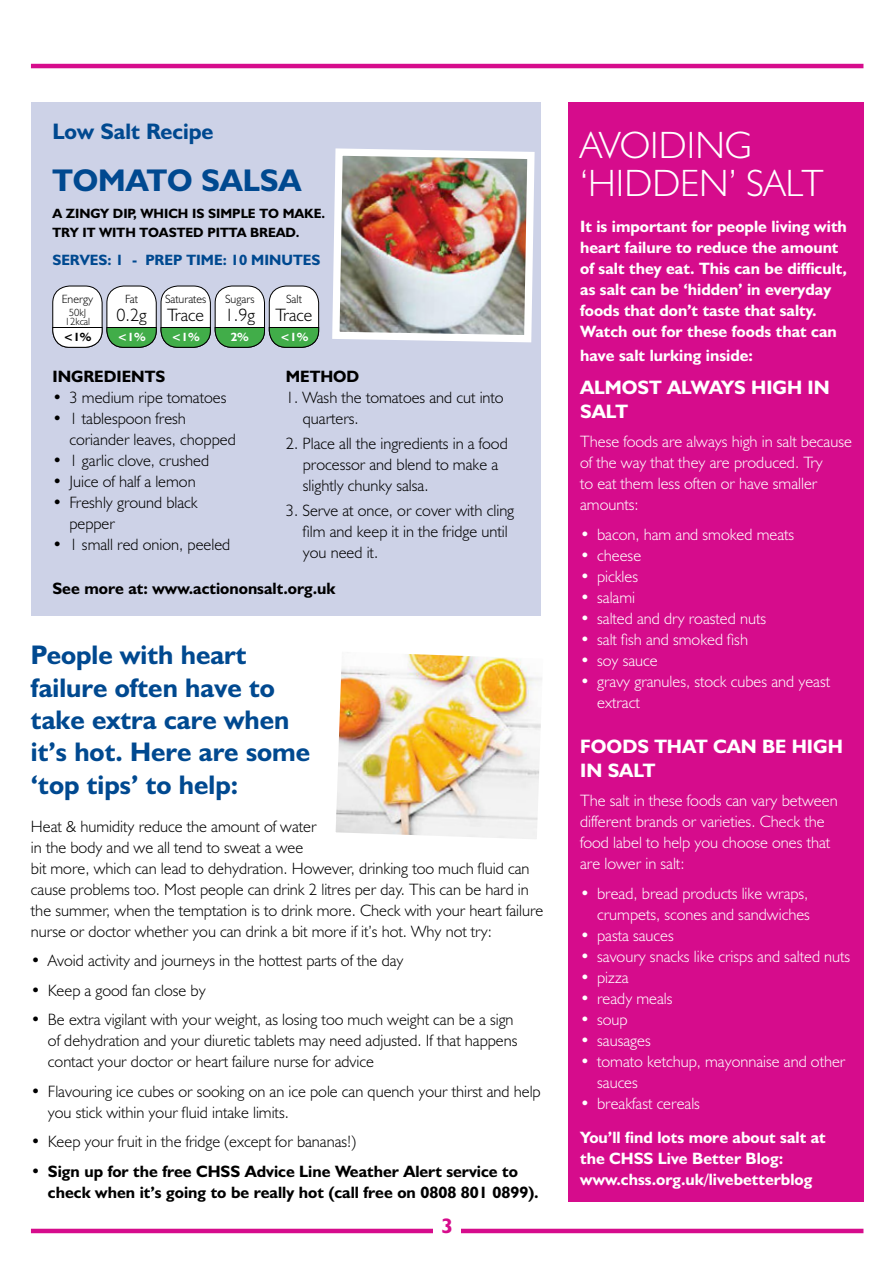
<style>
.page{position:relative;width:893px;height:1263px;background:#fff}
.page>*{position:absolute;margin:0;border:0;box-sizing:border-box;transform-origin:0 0}
.t1{font:300 38.25px/38.1px "Humanist 521 BT";color:#fff}
.t2{font:700 31.5px "Humanist 521 BT";color:#004990}
.t3{font:700 27px/32.4px "Humanist 521 BT";color:#004990}
.t4{font:700 22.5px "Humanist 521 BT";color:#004990}
.t5{font:700 21px "Humanist 521 BT";color:#d60c8c}
.t6{font:700 19.5px/24px "Humanist 521 BT";color:#fff}
.t7{font:300 18px "Humanist 521 BT";color:#000}
.t8{font:300 16.5px/21px "Humanist 521 BT";color:#000}
.t9{font:300 16.5px/21px "Humanist 521 BT";color:#fff}
.t10{font:700 16.5px/21px "Humanist 521 BT";color:#fff}
.t11{font:700 16.5px/36px "Humanist 521 BT";color:#000}
.t12{font:700 15px "Humanist 521 BT";color:#004990}
.t13{font:700 13.5px/19.5px "Humanist 521 BT";color:#000}
.t14{font:300 12px "Humanist 521 BT";color:#000}
.t15{font:700 12px "Humanist 521 BT";color:#fff}
.t16{font:700 12px "Humanist 521 BT";color:#000}
.t17{font:300 10.5px/9px "Humanist 521 BT";color:#000;text-align:center}
.s1{font-weight:300}
</style>
<div class="page">
<div style="left:568px;top:102px;width:295px;height:1100px;background:#d60c8c"></div>
<div style="left:31px;top:102px;width:510px;height:514px;background:#cdd2e7"></div>
<hr style="left:31px;top:64px;width:832px;height:4px;background:#d60c8c">
<hr style="left:31px;top:1229px;width:832px;height:4px;background:#d60c8c">
<div style="left:433px;top:1217px;width:28px;height:46px;background:#fff"></div>
<div style="left:107px;top:286px;width:49px;height:61px;background:#fff;border-radius:17px"></div>
<div style="left:107px;top:286px;width:50px;height:62px;border:1px solid #000;border-radius:17px"></div>
<div style="left:161px;top:286px;width:49px;height:61px;background:#fff;border-radius:17px"></div>
<div style="left:161px;top:286px;width:50px;height:62px;border:1px solid #000;border-radius:17px"></div>
<div style="left:215px;top:286px;width:49px;height:61px;background:#fff;border-radius:17px"></div>
<div style="left:215px;top:286px;width:50px;height:62px;border:1px solid #000;border-radius:17px"></div>
<div style="left:269px;top:286px;width:50px;height:61px;background:#fff;border-radius:17px"></div>
<div style="left:269px;top:286px;width:50px;height:62px;border:1px solid #000;border-radius:17px"></div>
<div style="left:53px;top:286px;width:49px;height:61px;background:#fff;border-radius:17px"></div>
<div style="left:52px;top:286px;width:50px;height:62px;border:1px solid #000;border-radius:17px"></div>
<svg style="left:52px;top:327px;width:267px;height:21px"></svg>
<img style="left:332px;top:148px;width:203px;height:195px">
<img style="left:335px;top:654px;width:207px;height:185px">
<p class="t4" style="left:52px;top:117px;width:163px">Low Salt Recipe</p>
<h1 class="t2" style="left:52px;top:161px;width:250px">TOMATO SALSA</h1>
<h5 class="t13" style="left:52px;top:203px;width:274px">A ZINGY DIP, WHICH IS SIMPLE TO MAKE.<br>TRY IT WITH TOASTED PITTA BREAD.</h5>
<p class="t12" style="left:52px;top:251px;width:269px">SERVES: 1 - PREP TIME: 10 MINUTES</p>
<p class="t14" style="left:125px;top:292px;width:15px">Fat</p>
<p class="t7" style="left:116px;top:304px;width:32px">0.2g</p>
<p class="t14" style="left:165px;top:292px;width:43px">Saturates</p>
<p class="t7" style="left:167px;top:304px;width:38px">Trace</p>
<p class="t14" style="left:225px;top:292px;width:31px">Sugars</p>
<p class="t7" style="left:225px;top:304px;width:32px">1.9g</p>
<p class="t14" style="left:286px;top:292px;width:17px">Salt</p>
<p class="t7" style="left:276px;top:304px;width:38px">Trace</p>
<p class="t14" style="left:62px;top:292px;width:33px">Energy</p>
<p class="t17" style="left:65px;top:307px;width:27px">50kJ<br>12kcal</p>
<p class="t16" style="left:63px;top:329px;width:30px">&lt;1%</p>
<p class="t15" style="left:117px;top:329px;width:30px">&lt;1%</p>
<p class="t15" style="left:172px;top:329px;width:30px">&lt;1%</p>
<p class="t15" style="left:231px;top:329px;width:20px">2%</p>
<p class="t15" style="left:280px;top:329px;width:30px">&lt;1%</p>
<p class="t11" style="left:52px;top:358px;width:114px">INGREDIENTS</p>
<p class="t11" style="left:286px;top:358px;width:75px">METHOD</p>
<p class="t8" style="left:52px;top:386px;width:175px">• 3 medium ripe tomatoes</p>
<p class="t8" style="left:286px;top:386px;width:219px">1. Wash the tomatoes and cut into</p>
<p class="t8" style="left:52px;top:407px;width:135px">• 1 tablespoon fresh</p>
<p class="t8" style="left:303px;top:407px;width:57px">quarters.</p>
<p class="t8" style="left:69px;top:428px;width:168px">coriander leaves, chopped</p>
<p class="t8" style="left:286px;top:432px;width:223px">2. Place all the ingredients in a food</p>
<p class="t8" style="left:52px;top:449px;width:158px">• 1 garlic clove, crushed</p>
<p class="t8" style="left:303px;top:453px;width:197px">processor and blend to make a</p>
<p class="t8" style="left:52px;top:470px;width:145px">• Juice of half a lemon</p>
<p class="t8" style="left:303px;top:474px;width:127px">slightly chunky salsa.</p>
<p class="t8" style="left:52px;top:491px;width:147px">• Freshly ground black</p>
<p class="t8" style="left:286px;top:500px;width:230px">3. Serve at once, or cover with cling</p>
<p class="t8" style="left:69px;top:512px;width:47px">pepper</p>
<p class="t8" style="left:303px;top:521px;width:206px">film and keep it in the fridge until</p>
<p class="t8" style="left:52px;top:533px;width:179px">• 1 small red onion, peeled</p>
<p class="t11" style="left:52px;top:534px;width:327px;text-indent:250px"><span class="s1">you need it.<br></span>See more at: www.actiononsalt.org.uk</p>
<h2 class="t3" style="left:31px;top:638px;width:281px">People with heart failure often have to take extra care when it’s hot. Here are some ‘top tips’ to help:</h2>
<p class="t8" style="left:31px;top:815px;width:514px">Heat &amp; humidity reduce the amount of water<br>in the body and we all tend to sweat a wee<br>bit more, which can lead to dehydration. However, drinking too much fluid can cause problems too. Most people can drink 2 litres per day. This can be hard in the summer, when the temptation is to drink more. Check with your heart failure nurse or doctor whether you can drink a bit more if it’s hot. Why not try:</p>
<p class="t8" style="left:31px;top:950px;width:374px">• Avoid activity and journeys in the hottest parts of the day</p>
<p class="t8" style="left:31px;top:979px;width:176px">• Keep a good fan close by</p>
<p class="t8" style="left:48px;top:1009px;width:471px;text-indent:-17px">• Be extra vigilant with your weight, as losing too much weight can be a sign of dehydration and your diuretic tablets may need adjusted. If that happens contact your doctor or heart failure nurse for advice</p>
<p class="t8" style="left:48px;top:1080px;width:494px;text-indent:-17px">• Flavouring ice cubes or sooking on an ice pole can quench your thirst and help you stick within your fluid intake limits.</p>
<p class="t8" style="left:31px;top:1131px;width:327px">• Keep your fruit in the fridge (except for bananas!)</p>
<p class="t11" style="left:48px;top:1160px;width:492px;line-height:21px;text-indent:-17px">• Sign up for the free CHSS Advice Line Weather Alert service to check when it’s going to be really hot (call free on 0808 801 0899).</p>
<p class="t5" style="left:441px;top:1212px;width:13px">3</p>
<p class="t1" style="left:580px;top:126px;width:245px">AVOIDING ‘HIDDEN’ SALT</p>
<p class="t10" style="left:580px;top:215px;width:268px">It is important for people living with heart failure to reduce the amount of salt they eat. This can be difficult, as salt can be ‘hidden’ in everyday foods that don’t taste that salty.<br>Watch out for these foods that can</p>
<p class="t10" style="left:580px;top:344px;width:174px">have salt lurking inside:</p>
<p class="t6" style="left:580px;top:374px;width:251px">ALMOST ALWAYS HIGH IN<br>SALT</p>
<p class="t9" style="left:580px;top:431px;width:273px">These foods are always high in salt because of the way that they are produced. Try<br>to eat them less often or have smaller amounts:</p>
<p class="t9" style="left:580px;top:523px;width:216px">• bacon, ham and smoked meats</p>
<p class="t9" style="left:580px;top:544px;width:63px">• cheese</p>
<p class="t9" style="left:580px;top:565px;width:60px">• pickles</p>
<p class="t9" style="left:580px;top:586px;width:56px">• salami</p>
<p class="t9" style="left:580px;top:607px;width:187px">• salted and dry roasted nuts</p>
<p class="t9" style="left:580px;top:628px;width:169px">• salt fish and smoked fish</p>
<p class="t9" style="left:580px;top:649px;width:79px">• soy sauce</p>
<p class="t9" style="left:597px;top:670px;width:234px;text-indent:-17px">• gravy granules, stock cubes and yeast extract</p>
<p class="t6" style="left:580px;top:734px;width:264px">FOODS THAT CAN BE HIGH<br>IN SALT</p>
<p class="t9" style="left:580px;top:790px;width:259px">The salt in these foods can vary between different brands or varieties. Check the food label to help you choose ones that are lower in salt:</p>
<p class="t9" style="left:580px;top:882px;width:231px;text-align:right">• bread, bread products like wraps, crumpets, scones and sandwiches</p>
<p class="t9" style="left:580px;top:924px;width:95px">• pasta sauces</p>
<p class="t9" style="left:580px;top:945px;width:272px">• savoury snacks like crisps and salted nuts</p>
<p class="t9" style="left:580px;top:966px;width:50px">• pizza</p>
<p class="t9" style="left:580px;top:987px;width:94px">• ready meals</p>
<p class="t9" style="left:580px;top:1008px;width:49px">• soup</p>
<p class="t9" style="left:580px;top:1029px;width:72px">• sausages</p>
<p class="t9" style="left:597px;top:1050px;width:250px;text-indent:-17px">• tomato ketchup, mayonnaise and other sauces</p>
<p class="t10" style="left:580px;top:1086px;width:247px;line-height:33.8px"><span class="s1">• breakfast cereals<br></span>You’ll find lots more about salt at</p>
<p class="t10" style="left:580px;top:1147px;width:234px">the CHSS Live Better Blog: www.chss.org.uk/livebetterblog</p>
</div>
